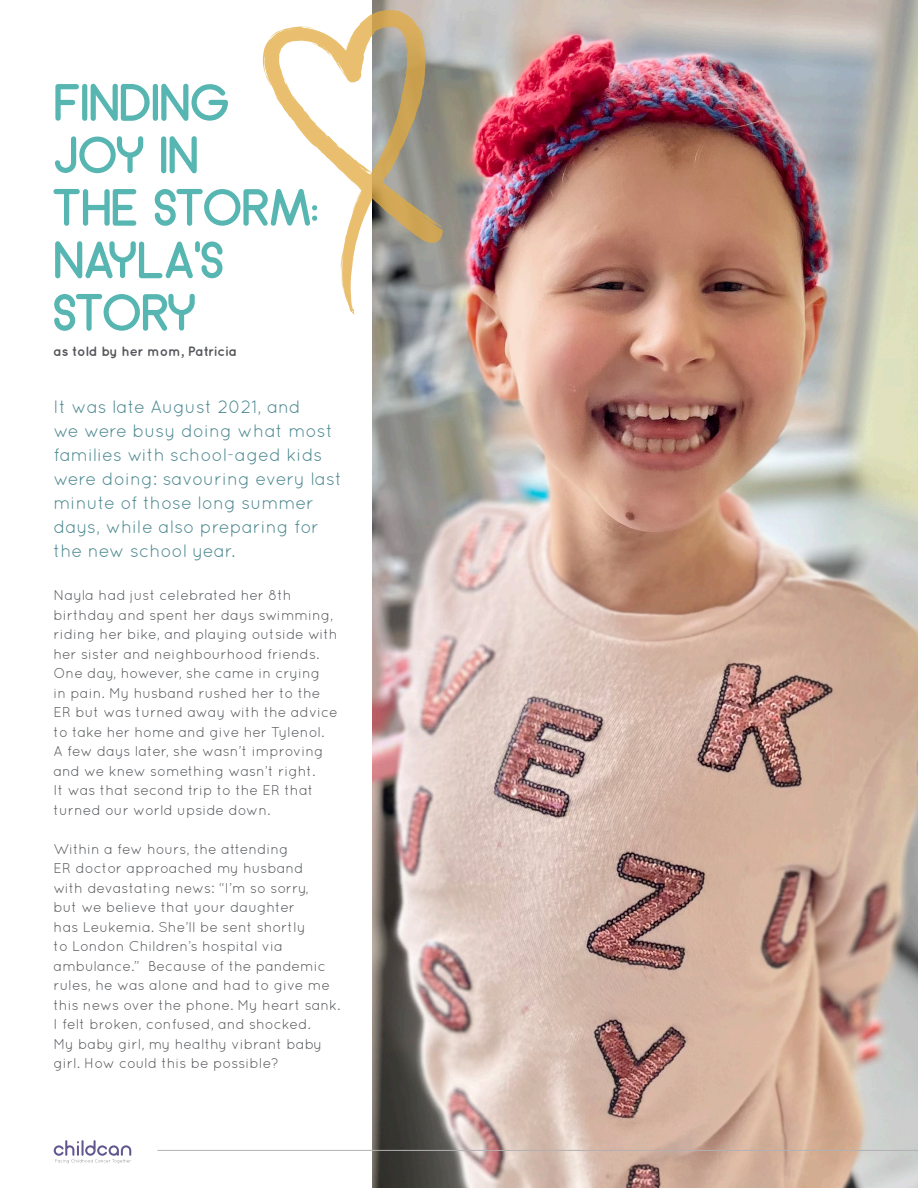
<style>
.page{position:relative;width:918px;height:1188px;background:#fff}
.page>*{position:absolute;margin:0;border:0;box-sizing:border-box;transform-origin:0 0}
.t1{font:52.5px/52.5px "Arciform";color:#57b6b1}
.t2{font:18px/24px "Quicksand";color:#4b878f}
.t3{font:14.25px/19.5px "Quicksand";color:#54565a}
.t4{font:700 13.5px "Quicksand";letter-spacing:-.01em;color:#54565a}
</style>
<div class="page">
<img style="left:373px;top:0;width:545px;height:1188px">
<svg style="left:263px;top:10px;width:180px;height:305px"></svg>
<svg style="left:265px;top:46px;width:4px;height:3px"></svg>
<svg style="left:394px;top:218px;width:16px;height:14px"></svg>
<svg style="left:365px;top:206px;width:5px;height:10px"></svg>
<svg style="left:356px;top:227px;width:5px;height:15px"></svg>
<svg style="left:344px;top:236px;width:3px;height:10px"></svg>
<svg style="left:356px;top:191px;width:5px;height:8px"></svg>
<svg style="left:276px;top:24px;width:135px;height:155px"></svg>
<svg style="left:54px;top:1140px;width:77px;height:23px"></svg>
<hr style="left:158px;top:1150px;width:760px;height:1px;background:#b3b0b2">
<p class="t1" style="left:54px;top:75px;width:266px">FINDING<br>JOY IN<br>THE STORM:<br>NAYLA’S<br>STORY</p>
<p class="t4" style="left:54px;top:343px;width:185px">as told by her mom, Patricia</p>
<p class="t2" style="left:54px;top:394px;width:290px">It was late August 2021, and<br>we were busy doing what most families with school-aged kids were doing: savouring every last minute of those long summer days, while also preparing for the new school year.</p>
<p class="t3" style="left:54px;top:585px;width:286px">Nayla had just celebrated her 8th birthday and spent her days swimming, riding her bike, and playing outside with her sister and neighbourhood friends.<br>One day, however, she came in crying<br>in pain. My husband rushed her to the ER but was turned away with the advice to take her home and give her Tylenol.<br>A few days later, she wasn’t improving and we knew something wasn’t right.<br>It was that second trip to the ER that turned our world upside down.</p>
<p class="t3" style="left:54px;top:839px;width:288px">Within a few hours, the attending<br>ER doctor approached my husband<br>with devastating news: “I’m so sorry,<br>but we believe that your daughter<br>has Leukemia. She’ll be sent shortly<br>to London Children’s hospital via ambulance.” Because of the pandemic rules, he was alone and had to give me this news over the phone. My heart sank.<br>I felt broken, confused, and shocked.<br>My baby girl, my healthy vibrant baby girl. How could this be possible?</p>
</div>
